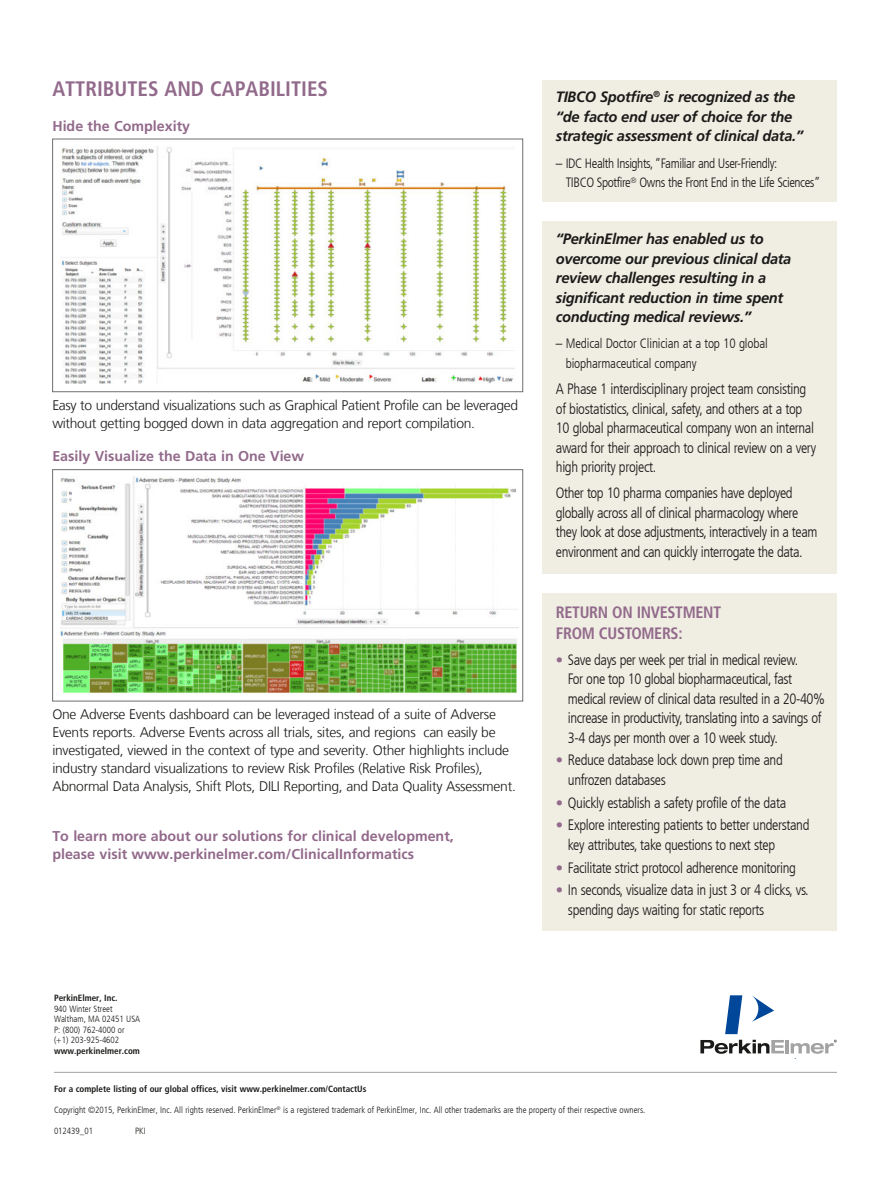
<style>
.page{position:relative;width:891px;height:1188px;background:#fff}
.page>*{position:absolute;margin:0;border:0;box-sizing:border-box;transform-origin:0 0}
.Intro_Subhead{font:700 condensed 21px "Frutiger LT Com";color:#926a8b}
.Callout_Box_Copy{font:700 condensed 16.5px/21px "Frutiger LT Com";letter-spacing:-.02em;color:#926a8b}
.Callout_Box_Copy-2{font:300 condensed 15px/19.5px "Frutiger LT Com";letter-spacing:-.025em;color:#1a1a18}
.Callout_Box_Copy-3{font:italic 700 15px/19.5px "Frutiger LT Com";letter-spacing:-.02em;color:#1a1a18}
.Intro_Subhead-2{font:700 14.25px/18px "Frutiger LT Com";color:#926a8b}
.Body_Frutiger{font:300 13.8px/18px "Frutiger LT Com";letter-spacing:-.02em;color:#1a1a18}
.Callout_Box_Copy-4{font:300 condensed 13.5px/19.5px "Frutiger LT Com";letter-spacing:-.03em;color:#1a1a18}
.Callout_Box_Copy-5{font:300 condensed 13.5px/19.5px "Frutiger LT Com";letter-spacing:-.01em;color:#1a1a18}
.Signoff_Address{font:300 condensed 9px/10.5px "Frutiger LT Com";color:#1a1a18}
.Signoff_Address-2{font:700 condensed 9px "Frutiger LT Com";color:#1a1a18}
.s1{font-weight:700}
.s2{color:#926a8b}
</style>
<div class="page">
<hr style="left:54px;top:1072px;width:783px;height:1px;background:#a3a3a3">
<svg style="left:700px;top:1040px;width:84px;height:14px"></svg>
<hr style="left:785px;top:1040px;width:4px;height:13px;background:#a3a3a3">
<svg style="left:752px;top:995px;width:22px;height:27px"></svg>
<svg style="left:725px;top:995px;width:17px;height:39px"></svg>
<svg style="left:791px;top:1040px;width:46px;height:19px"></svg>
<img style="left:60px;top:147px;width:455px;height:236px">
<div style="left:52px;top:139px;width:471px;height:253px;border:1px solid #6f6f6e"></div>
<img style="left:60px;top:477px;width:458px;height:217px">
<div style="left:52px;top:469px;width:471px;height:232px;border:1px solid #6f6f6e"></div>
<div style="left:542px;top:80px;width:295px;height:122px;background:#f0ede3"></div>
<div style="left:542px;top:221px;width:295px;height:353px;background:#f0ede3"></div>
<div style="left:542px;top:593px;width:295px;height:337px;background:#f0ede3"></div>
<p class="Intro_Subhead" style="left:52px;top:76px;width:277px">ATTRIBUTES AND CAPABILITIES</p>
<p class="Intro_Subhead-2" style="left:52px;top:117px;width:139px">Hide the Complexity</p>
<p class="Body_Frutiger" style="left:52px;top:396px;width:467px">Easy to understand visualizations such as Graphical Patient Profile can be leveraged without getting bogged down in data aggregation and report compilation.</p>
<p class="Intro_Subhead-2" style="left:52px;top:447px;width:253px">Easily Visualize the Data in One View</p>
<p class="Body_Frutiger" style="left:52px;top:706px;width:465px">One Adverse Events dashboard can be leveraged instead of a suite of Adverse Events reports. Adverse Events across all trials, sites, and regions can easily be investigated, viewed in the context of type and severity. Other highlights include industry standard visualizations to review Risk Profiles (Relative Risk Profiles), Abnormal Data Analysis, Shift Plots, DILI Reporting, and Data Quality Assessment.</p>
<p class="Intro_Subhead-2" style="left:52px;top:827px;width:403px">To learn more about our solutions for clinical development, please visit www.perkinelmer.com/ClinicalInformatics</p>
<p class="Signoff_Address" style="left:54px;top:993px;width:88px"><span class="s1">PerkinElmer, Inc.<br></span>940 Winter Street<br>Waltham, MA 02451 USA</p>
<p class="Signoff_Address" style="left:54px;top:1024px;width:72px">P: (800) 762-4000 or</p>
<p class="Signoff_Address" style="left:54px;top:1035px;width:67px">(+1) 203-925-4602</p>
<p class="Signoff_Address-2" style="left:54px;top:1045px;width:87px">www.perkinelmer.com</p>
<p class="Callout_Box_Copy-3" style="left:556px;top:87px;width:249px">TIBCO Spotfire<sup>®</sup> is recognized as the “de facto end user of choice for the strategic assessment of clinical data.”</p>
<p class="Callout_Box_Copy-4" style="left:566px;top:153px;width:256px;text-indent:-10px">– IDC Health Insights, “Familiar and User-Friendly:<br>TIBCO Spotfire<sup>®</sup> Owns the Front End in the Life Sciences”</p>
<p class="Callout_Box_Copy-3" style="left:556px;top:229px;width:237px">“PerkinElmer has enabled us to overcome our previous clinical data review challenges resulting in a significant reduction in time spent conducting medical reviews.”</p>
<p class="Callout_Box_Copy-5" style="left:566px;top:334px;width:204px;text-indent:-10px">– Medical Doctor Clinician at a top 10 global biopharmaceutical company</p>
<p class="Callout_Box_Copy-2" style="left:556px;top:379px;width:262px">A Phase 1 interdisciplinary project team consisting of biostatistics, clinical, safety, and others at a top 10 global pharmaceutical company won an internal award for their approach to clinical review on a very high priority project.</p>
<p class="Callout_Box_Copy-2" style="left:556px;top:484px;width:263px">Other top 10 pharma companies have deployed globally across all of clinical pharmacology where they look at dose adjustments, interactively in a team environment and can quickly interrogate the data.</p>
<p class="Callout_Box_Copy" style="left:556px;top:601px;width:167px">RETURN ON INVESTMENT<br>FROM CUSTOMERS:</p>
<p class="Callout_Box_Copy-2" style="left:568px;top:650px;width:259px;text-indent:-12px"><span class="s2">•</span> Save days per week per trial in medical review.<br>For one top 10 global biopharmaceutical, fast medical review of clinical data resulted in a 20-40% increase in productivity, translating into a savings of 3-4 days per month over a 10 week study.</p>
<p class="Callout_Box_Copy-2" style="left:568px;top:751px;width:216px;text-indent:-12px"><span class="s2">•</span> Reduce database lock down prep time and unfrozen databases</p>
<p class="Callout_Box_Copy-2" style="left:556px;top:793px;width:232px"><span class="s2">•</span> Quickly establish a safety profile of the data</p>
<p class="Callout_Box_Copy-2" style="left:568px;top:816px;width:243px;text-indent:-12px"><span class="s2">•</span> Explore interesting patients to better understand key attributes, take questions to next step</p>
<p class="Callout_Box_Copy-2" style="left:556px;top:858px;width:242px"><span class="s2">•</span> Facilitate strict protocol adherence monitoring</p>
<p class="Callout_Box_Copy-2" style="left:568px;top:881px;width:242px;text-indent:-12px"><span class="s2">•</span> In seconds, visualize data in just 3 or 4 clicks, vs. spending days waiting for static reports</p>
<p class="Signoff_Address-2" style="left:54px;top:1083px;width:314px">For a complete listing of our global offices, visit www.perkinelmer.com/ContactUs</p>
<p class="Signoff_Address" style="left:54px;top:1105px;width:593px">Copyright ©2015, PerkinElmer, Inc. All rights reserved. PerkinElmer<sup>®</sup> is a registered trademark of PerkinElmer, Inc. All other trademarks are the property of their respective owners.</p>
<p class="Signoff_Address" style="left:54px;top:1126px;width:41px">012439_01</p>
<p class="Signoff_Address" style="left:135px;top:1126px;width:12px">PKI</p>
</div>
